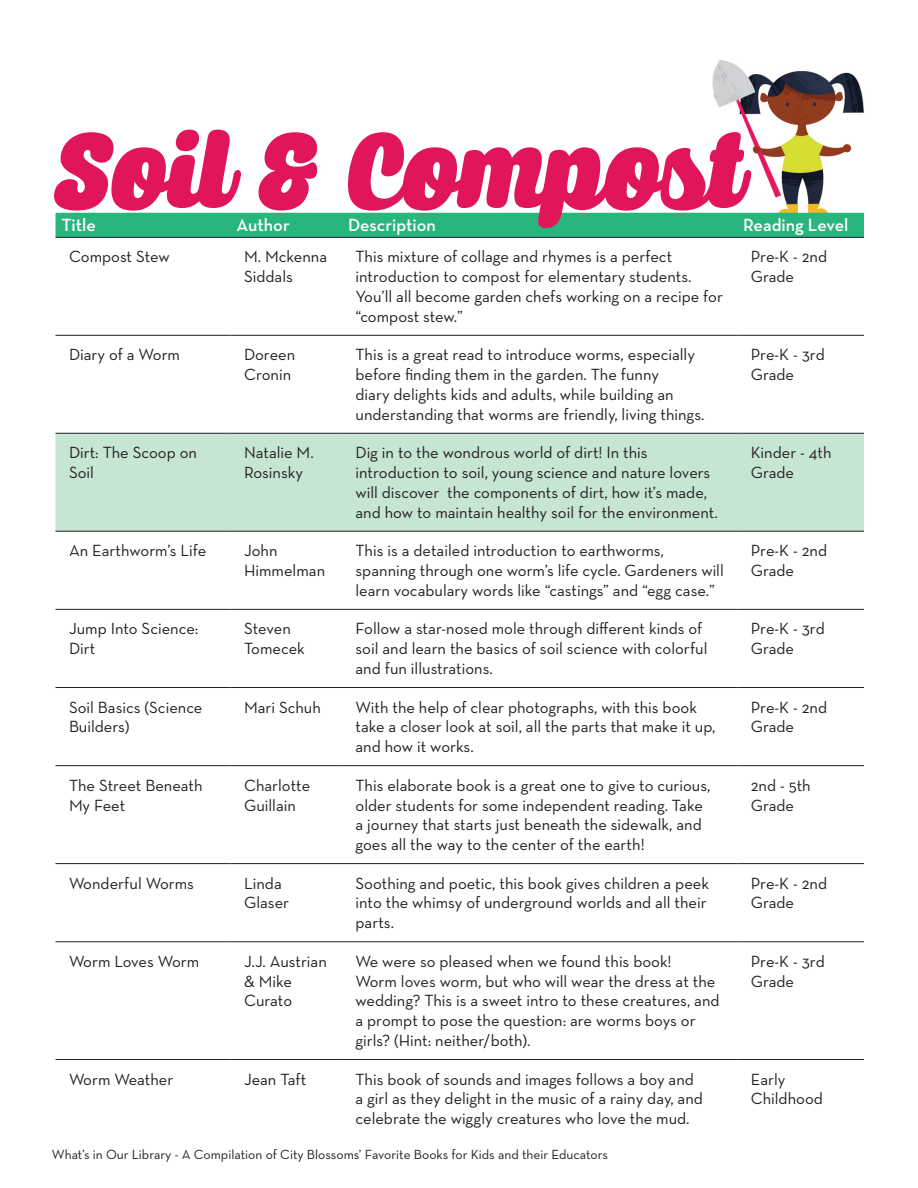
<style>
.page{position:relative;width:918px;height:1188px;background:#fff}
.page>*{position:absolute;margin:0;border:0;box-sizing:border-box;transform-origin:0 0}
.t1{font:108px "Caprica Script Personal Use";letter-spacing:-.01em;color:#e01658}
.t2{font:600 18px "Neutra Text";color:#fff}
.t3{font:16.5px/19.8px "Neutra Text";color:#231f20}
.t4{font:13.5px "Neutra Text";color:#231f20}
</style>
<div class="page">
<img style="left:712px;top:60px;width:152px;height:153px">
<div style="left:56px;top:213px;width:808px;height:24px;background:#29b67e"></div>
<div style="left:56px;top:434px;width:808px;height:97px;background:#c6e5d2"></div>
<hr style="left:56px;top:237px;width:175px;height:1px;background:#231f20">
<hr style="left:231px;top:237px;width:111px;height:1px;background:#231f20">
<hr style="left:342px;top:237px;width:395px;height:1px;background:#231f20">
<hr style="left:737px;top:237px;width:127px;height:1px;background:#231f20">
<hr style="left:56px;top:335px;width:175px;height:1px;background:#231f20">
<hr style="left:231px;top:335px;width:111px;height:1px;background:#231f20">
<hr style="left:342px;top:335px;width:395px;height:1px;background:#231f20">
<hr style="left:737px;top:335px;width:127px;height:1px;background:#231f20">
<hr style="left:56px;top:433px;width:175px;height:1px;background:#231f20">
<hr style="left:231px;top:433px;width:111px;height:1px;background:#231f20">
<hr style="left:342px;top:433px;width:395px;height:1px;background:#231f20">
<hr style="left:737px;top:433px;width:127px;height:1px;background:#231f20">
<hr style="left:56px;top:531px;width:175px;height:1px;background:#231f20">
<hr style="left:231px;top:531px;width:111px;height:1px;background:#231f20">
<hr style="left:342px;top:531px;width:395px;height:1px;background:#231f20">
<hr style="left:737px;top:531px;width:127px;height:1px;background:#231f20">
<hr style="left:56px;top:609px;width:175px;height:1px;background:#231f20">
<hr style="left:231px;top:609px;width:111px;height:1px;background:#231f20">
<hr style="left:342px;top:609px;width:395px;height:1px;background:#231f20">
<hr style="left:737px;top:609px;width:127px;height:1px;background:#231f20">
<hr style="left:56px;top:687px;width:175px;height:1px;background:#231f20">
<hr style="left:231px;top:687px;width:111px;height:1px;background:#231f20">
<hr style="left:342px;top:687px;width:395px;height:1px;background:#231f20">
<hr style="left:737px;top:687px;width:127px;height:1px;background:#231f20">
<hr style="left:56px;top:765px;width:175px;height:1px;background:#231f20">
<hr style="left:231px;top:765px;width:111px;height:1px;background:#231f20">
<hr style="left:342px;top:765px;width:395px;height:1px;background:#231f20">
<hr style="left:737px;top:765px;width:127px;height:1px;background:#231f20">
<hr style="left:56px;top:863px;width:175px;height:1px;background:#231f20">
<hr style="left:231px;top:863px;width:111px;height:1px;background:#231f20">
<hr style="left:342px;top:863px;width:395px;height:1px;background:#231f20">
<hr style="left:737px;top:863px;width:127px;height:1px;background:#231f20">
<hr style="left:56px;top:942px;width:175px;height:1px;background:#231f20">
<hr style="left:231px;top:942px;width:111px;height:1px;background:#231f20">
<hr style="left:342px;top:942px;width:395px;height:1px;background:#231f20">
<hr style="left:737px;top:942px;width:127px;height:1px;background:#231f20">
<hr style="left:56px;top:1059px;width:175px;height:1px;background:#231f20">
<hr style="left:231px;top:1059px;width:111px;height:1px;background:#231f20">
<hr style="left:342px;top:1059px;width:395px;height:1px;background:#231f20">
<hr style="left:737px;top:1059px;width:127px;height:1px;background:#231f20">
<p class="t1" style="left:52px;top:105px;width:688px">Soil &amp; Compost</p>
<p class="t2" style="left:62px;top:214px;width:36px">Title</p>
<p class="t2" style="left:237px;top:214px;width:55px">Author</p>
<p class="t2" style="left:348px;top:214px;width:89px">Description</p>
<p class="t2" style="left:743px;top:214px;width:107px">Reading Level</p>
<p class="t3" style="left:69px;top:247px;width:102px">Compost Stew</p>
<p class="t3" style="left:244px;top:247px;width:85px">M. Mckenna<br>Siddals</p>
<p class="t3" style="left:356px;top:247px;width:369px">This mixture of collage and rhymes is a perfect introduction to compost for elementary students.<br>You’ll all become garden chefs working on a recipe for “compost stew.”</p>
<p class="t3" style="left:751px;top:247px;width:78px">Pre-K - 2nd<br>Grade</p>
<p class="t3" style="left:69px;top:345px;width:113px">Diary of a Worm</p>
<p class="t3" style="left:244px;top:345px;width:53px">Doreen<br>Cronin</p>
<p class="t3" style="left:356px;top:345px;width:350px">This is a great read to introduce worms, especially before finding them in the garden. The funny<br>diary delights kids and adults, while building an understanding that worms are friendly, living things.</p>
<p class="t3" style="left:751px;top:345px;width:75px">Pre-K - 3rd<br>Grade</p>
<p class="t3" style="left:69px;top:443px;width:130px">Dirt: The Scoop on<br>Soil</p>
<p class="t3" style="left:244px;top:443px;width:71px">Natalie M.<br>Rosinsky</p>
<p class="t3" style="left:356px;top:443px;width:364px">Dig in to the wondrous world of dirt! In this introduction to soil, young science and nature lovers will discover the components of dirt, how it’s made, and how to maintain healthy soil for the environment.</p>
<p class="t3" style="left:751px;top:443px;width:82px">Kinder - 4th<br>Grade</p>
<p class="t3" style="left:69px;top:540px;width:139px">An Earthworm’s Life</p>
<p class="t3" style="left:244px;top:540px;width:83px">John<br>Himmelman</p>
<p class="t3" style="left:356px;top:540px;width:370px">This is a detailed introduction to earthworms, spanning through one worm’s life cycle. Gardeners will learn vocabulary words like “castings” and “egg case.”</p>
<p class="t3" style="left:751px;top:540px;width:78px">Pre-K - 2nd<br>Grade</p>
<p class="t3" style="left:69px;top:619px;width:131px">Jump Into Science:<br>Dirt</p>
<p class="t3" style="left:244px;top:619px;width:62px">Steven<br>Tomecek</p>
<p class="t3" style="left:356px;top:619px;width:354px">Follow a star-nosed mole through different kinds of soil and learn the basics of soil science with colorful and fun illustrations.</p>
<p class="t3" style="left:751px;top:619px;width:75px">Pre-K - 3rd<br>Grade</p>
<p class="t3" style="left:69px;top:697px;width:135px">Soil Basics (Science<br>Builders)</p>
<p class="t3" style="left:244px;top:697px;width:78px">Mari Schuh</p>
<p class="t3" style="left:356px;top:697px;width:361px">With the help of clear photographs, with this book take a closer look at soil, all the parts that make it up, and how it works.</p>
<p class="t3" style="left:751px;top:697px;width:78px">Pre-K - 2nd<br>Grade</p>
<p class="t3" style="left:69px;top:775px;width:135px">The Street Beneath<br>My Feet</p>
<p class="t3" style="left:244px;top:775px;width:68px">Charlotte<br>Guillain</p>
<p class="t3" style="left:356px;top:775px;width:357px">This elaborate book is a great one to give to curious, older students for some independent reading. Take a journey that starts just beneath the sidewalk, and goes all the way to the center of the earth!</p>
<p class="t3" style="left:751px;top:775px;width:61px">2nd - 5th<br>Grade</p>
<p class="t3" style="left:69px;top:873px;width:127px">Wonderful Worms</p>
<p class="t3" style="left:244px;top:873px;width:46px">Linda<br>Glaser</p>
<p class="t3" style="left:356px;top:873px;width:355px">Soothing and poetic, this book gives children a peek into the whimsy of underground worlds and all their parts.</p>
<p class="t3" style="left:751px;top:873px;width:78px">Pre-K - 2nd<br>Grade</p>
<p class="t3" style="left:69px;top:951px;width:132px">Worm Loves Worm</p>
<p class="t3" style="left:244px;top:951px;width:84px">J.J. Austrian &amp; Mike<br>Curato</p>
<p class="t3" style="left:356px;top:951px;width:366px">We were so pleased when we found this book!<br>Worm loves worm, but who will wear the dress at the wedding? This is a sweet intro to these creatures, and a prompt to pose the question: are worms boys or girls? (Hint: neither/both).</p>
<p class="t3" style="left:751px;top:951px;width:75px">Pre-K - 3rd<br>Grade</p>
<p class="t3" style="left:69px;top:1069px;width:106px">Worm Weather</p>
<p class="t3" style="left:244px;top:1069px;width:64px">Jean Taft</p>
<p class="t3" style="left:356px;top:1069px;width:349px">This book of sounds and images follows a boy and a girl as they delight in the music of a rainy day, and celebrate the wiggly creatures who love the mud.</p>
<p class="t3" style="left:751px;top:1069px;width:74px">Early<br>Childhood</p>
<p class="t4" style="left:52px;top:1146px;width:558px">What’s in Our Library - A Compilation of City Blossoms’ Favorite Books for Kids and their Educators</p>
</div>
